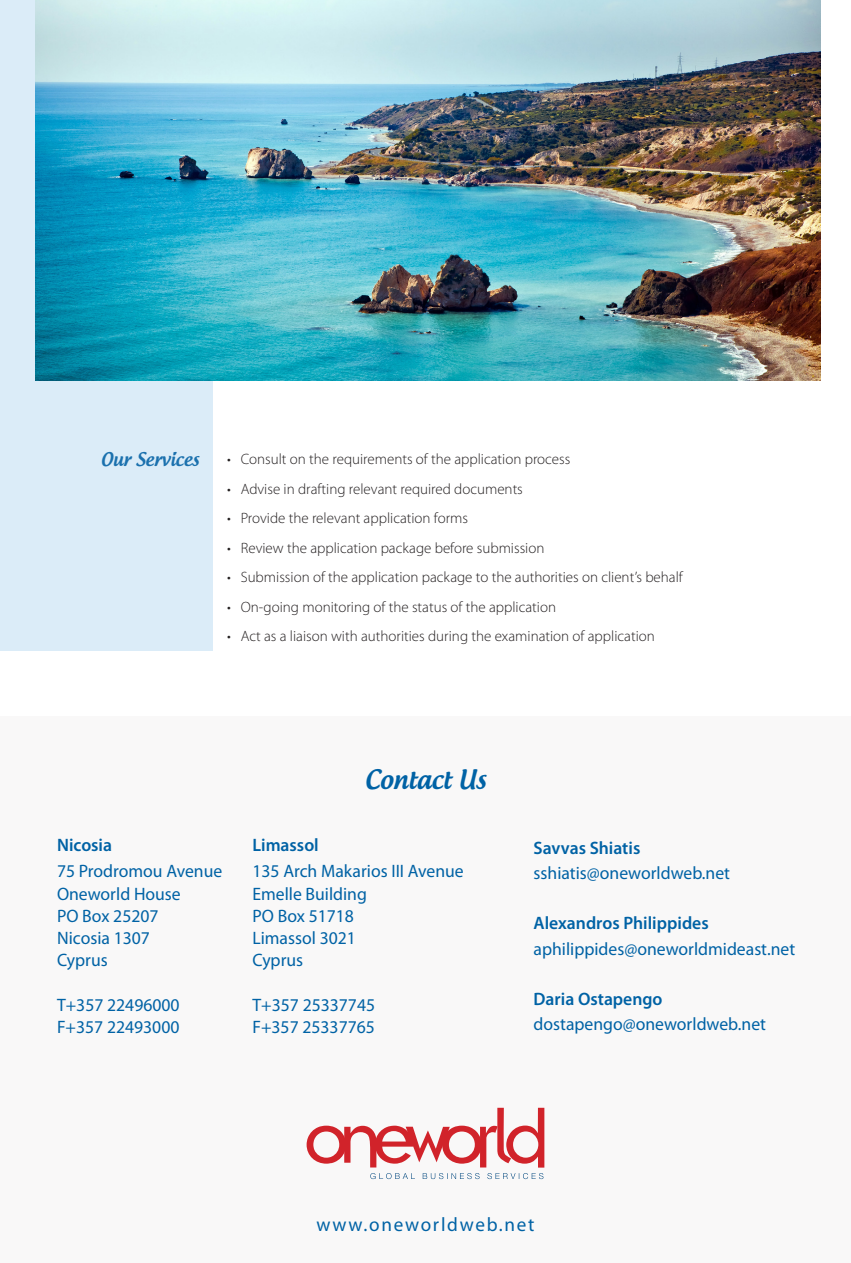
<style>
.page{position:relative;width:851px;height:1263px;background:#fff}
.page>*{position:absolute;margin:0;border:0;box-sizing:border-box;transform-origin:0 0}
.t1{font:500 25.5px "Androgyne";color:#0062a5}
.t2{font:19.5px "Myriad Pro";letter-spacing:.09em;color:#0062a5}
.t3{font:18px "Myriad Pro";color:#0062a5}
.t4{font:600 18px "Myriad Pro";color:#0062a5}
.t5{font:500 18px "Androgyne";color:#1b71ae}
.t6{font:300 15px "Myriad Pro";color:#231f20}
</style>
<div class="page">
<div style="left:0;top:716px;width:850px;height:547px;background:#f9f8f8"></div>
<div style="left:0;top:0;width:213px;height:651px;background:#dbecf8"></div>
<svg style="left:370px;top:1173px;width:173px;height:6px"></svg>
<svg style="left:306px;top:1108px;width:238px;height:59px"></svg>
<img style="left:36px;top:0;width:784px;height:381px">
<p class="t5" style="left:101px;top:448px;width:100px">Our Services</p>
<p class="t6" style="left:227px;top:450px;width:344px">• Consult on the requirements of the application process</p>
<p class="t6" style="left:227px;top:480px;width:297px">• Advise in drafting relevant required documents</p>
<p class="t6" style="left:227px;top:509px;width:242px">• Provide the relevant application forms</p>
<p class="t6" style="left:227px;top:539px;width:319px">• Review the application package before submission</p>
<p class="t6" style="left:227px;top:568px;width:457px">• Submission of the application package to the authorities on client’s behalf</p>
<p class="t6" style="left:227px;top:598px;width:330px">• On-going monitoring of the status of the application</p>
<p class="t6" style="left:227px;top:627px;width:429px">• Act as a liaison with authorities during the examination of application</p>
<p class="t1" style="left:364px;top:763px;width:123px">Contact Us</p>
<p class="t4" style="left:57px;top:833px;width:57px">Nicosia</p>
<p class="t3" style="left:57px;top:860px;width:167px">75 Prodromou Avenue</p>
<p class="t3" style="left:57px;top:882px;width:125px">Oneworld House</p>
<p class="t3" style="left:57px;top:905px;width:103px">PO Box 25207</p>
<p class="t3" style="left:57px;top:927px;width:94px">Nicosia 1307</p>
<p class="t3" style="left:57px;top:949px;width:52px">Cyprus</p>
<p class="t3" style="left:57px;top:994px;width:124px">T+357 22496000</p>
<p class="t3" style="left:57px;top:1016px;width:124px">F+357 22493000</p>
<p class="t4" style="left:252px;top:833px;width:68px">Limassol</p>
<p class="t3" style="left:252px;top:860px;width:213px">135 Arch Makarios III Avenue</p>
<p class="t3" style="left:252px;top:882px;width:116px">Emelle Building</p>
<p class="t3" style="left:252px;top:905px;width:103px">PO Box 51718</p>
<p class="t3" style="left:252px;top:927px;width:105px">Limassol 3021</p>
<p class="t3" style="left:252px;top:949px;width:52px">Cyprus</p>
<p class="t3" style="left:252px;top:994px;width:124px">T+357 25337745</p>
<p class="t3" style="left:252px;top:1016px;width:124px">F+357 25337765</p>
<p class="t4" style="left:533px;top:836px;width:108px">Savvas Shiatis</p>
<p class="t3" style="left:533px;top:862px;width:198px">sshiatis@oneworldweb.net</p>
<p class="t4" style="left:533px;top:912px;width:177px">Alexandros Philippides</p>
<p class="t3" style="left:533px;top:937px;width:263px">aphilippides@oneworldmideast.net</p>
<p class="t4" style="left:533px;top:987px;width:130px">Daria Ostapengo</p>
<p class="t3" style="left:533px;top:1013px;width:234px">dostapengo@oneworldweb.net</p>
<p class="t2" style="left:316px;top:1212px;width:219px">www.oneworldweb.net</p>
</div>
